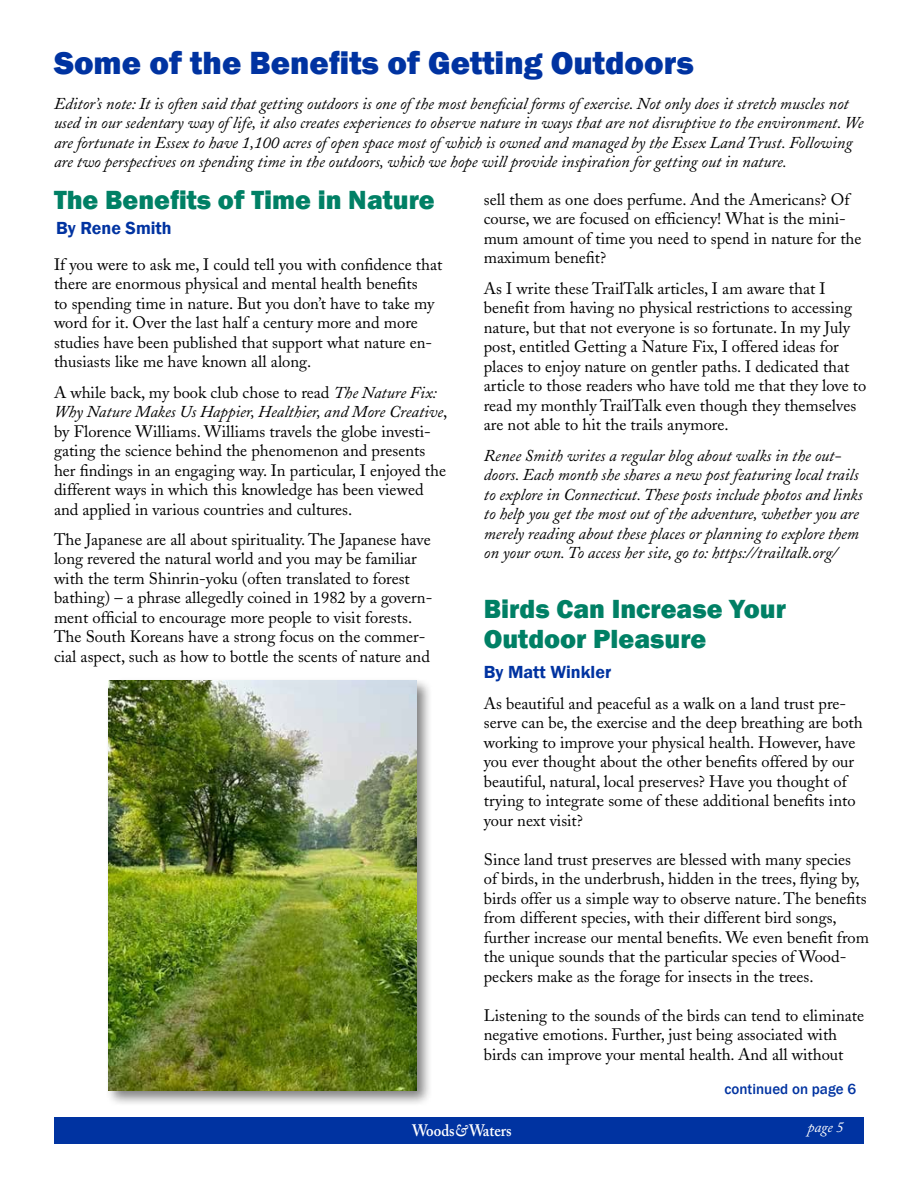
<style>
.page{position:relative;width:918px;height:1188px;background:#fff}
.page>*{position:absolute;margin:0;border:0;box-sizing:border-box;transform-origin:0 0}
.t1{font:800 33px "Franklin Gothic";color:#0033a1}
.t2{font:800 27px/30px "Franklin Gothic";color:#008065}
.t3{font:600 18px "Franklin Gothic";color:#0033a1}
.t4{font:16.5px/19.5px "Adobe Caslon";color:#000}
.t5{font:italic 16.5px/19.5px "Adobe Caslon";color:#000}
.t6{font:600 16.5px "Adobe Caslon Pro";color:#fff;scale:.9 1}
.t7{font:500 15px "Franklin Gothic";color:#0033a1}
.t8{font:italic 15px "Adobe Caslon Pro";color:#fff}
.s1{font-style:italic}
</style>
<div class="page">
<div style="left:54px;top:1118px;width:810px;height:26px;background:#0033a1"></div>
<div style="left:105px;top:677px;width:328px;height:430px;background:#000;opacity:.5"></div>
<img style="left:109px;top:680px;width:307px;height:410px">
<h1 class="t1" style="left:54px;top:42px;width:642px">Some of the Benefits of Getting Outdoors</h1>
<p class="t5" style="left:54px;top:94px;width:811px">Editor’s note: It is often said that getting outdoors is one of the most beneficial forms of exercise. Not only does it stretch muscles not used in our sedentary way of life, it also creates experiences to observe nature in ways that are not disruptive to the environment. We are fortunate in Essex to have 1,100 acres of open space most of which is owned and managed by the Essex Land Trust. Following are two perspectives on spending time in the outdoors, which we hope will provide inspiration for getting out in nature.</p>
<h2 class="t2" style="left:54px;top:185px;width:382px">The Benefits of Time in Nature</h2>
<p class="t4" style="left:484px;top:190px;width:379px">sell them as one does perfume. And the Americans? Of course, we are focused on efficiency! What is the mini&shy;mum amount of time you need to spend in nature for the maximum benefit?</p>
<p class="t4" style="left:484px;top:279px;width:384px">As I write these TrailTalk articles, I am aware that I benefit from having no physical restrictions to accessing nature, but that not everyone is so fortunate. In my July post, entitled Getting a Nature Fix, I offered ideas for places to enjoy nature on gentler paths. I dedicated that article to those readers who have told me that they love to read my monthly TrailTalk even though they themselves are not able to hit the trails anymore.</p>
<p class="t5" style="left:484px;top:446px;width:380px">Renee Smith writes a regular blog about walks in the out&shy;doors. Each month she shares a new post featuring local trails to explore in Connecticut. These posts include photos and links to help you get the most out of the adventure, whether you are merely reading about these places or planning to explore them on your own. To access her site, go to: https://trailtalk.org/</p>
<h2 class="t2" style="left:484px;top:594px;width:304px">Birds Can Increase Your<br>Outdoor Pleasure</h2>
<p class="t3" style="left:484px;top:661px;width:129px">By Matt Winkler</p>
<p class="t4" style="left:484px;top:694px;width:380px">As beautiful and peaceful as a walk on a land trust pre&shy;serve can be, the exercise and the deep breathing are both working to improve your physical health. However, have you ever thought about the other benefits offered by our beautiful, natural, local preserves? Have you thought of trying to integrate some of these additional benefits into your next visit?</p>
<p class="t4" style="left:484px;top:850px;width:387px">Since land trust preserves are blessed with many species<br>of birds, in the underbrush, hidden in the trees, flying by, birds offer us a simple way to observe nature. The benefits from different species, with their different bird songs, further increase our mental benefits. We even benefit from the unique sounds that the particular species of Wood&shy;peckers make as the forage for insects in the trees.</p>
<p class="t4" style="left:484px;top:1006px;width:382px">Listening to the sounds of the birds can tend to eliminate negative emotions. Further, just being associated with birds can improve your mental health. And all without</p>
<p class="t3" style="left:56px;top:217px;width:117px">By Rene Smith</p>
<p class="t4" style="left:54px;top:255px;width:390px">If you were to ask me, I could tell you with confidence that there are enormous physical and mental health benefits<br>to spending time in nature. But you don’t have to take my word for it. Over the last half a century more and more studies have been published that support what nature en&shy;thusiasts like me have known all along.</p>
<p class="t4" style="left:54px;top:382px;width:395px">A while back, my book club chose to read <span class="s1">The Nature Fix:<br>Why Nature Makes Us Happier, Healthier, and More Creative</span>, by Florence Williams. Williams travels the globe investi&shy;gating the science behind the phenomenon and presents her findings in an engaging way. In particular, I enjoyed the different ways in which this knowledge has been viewed and applied in various countries and cultures.</p>
<p class="t4" style="left:54px;top:530px;width:380px">The Japanese are all about spirituality. The Japanese have long revered the natural world and you may be familiar with the term Shinrin-yoku (often translated to forest bathing) – a phrase allegedly coined in 1982 by a govern&shy;ment official to encourage more people to visit forests.<br>The South Koreans have a strong focus on the commer&shy;cial aspect, such as how to bottle the scents of nature and</p>
<p class="t7" style="left:725px;top:1079px;width:133px">continued on page 6</p>
<p class="t6" style="left:412px;top:1120px;width:112px">Woods<span class="s1">&amp;</span> Waters</p>
<p class="t8" style="left:808px;top:1118px;width:38px">page 5</p>
</div>
